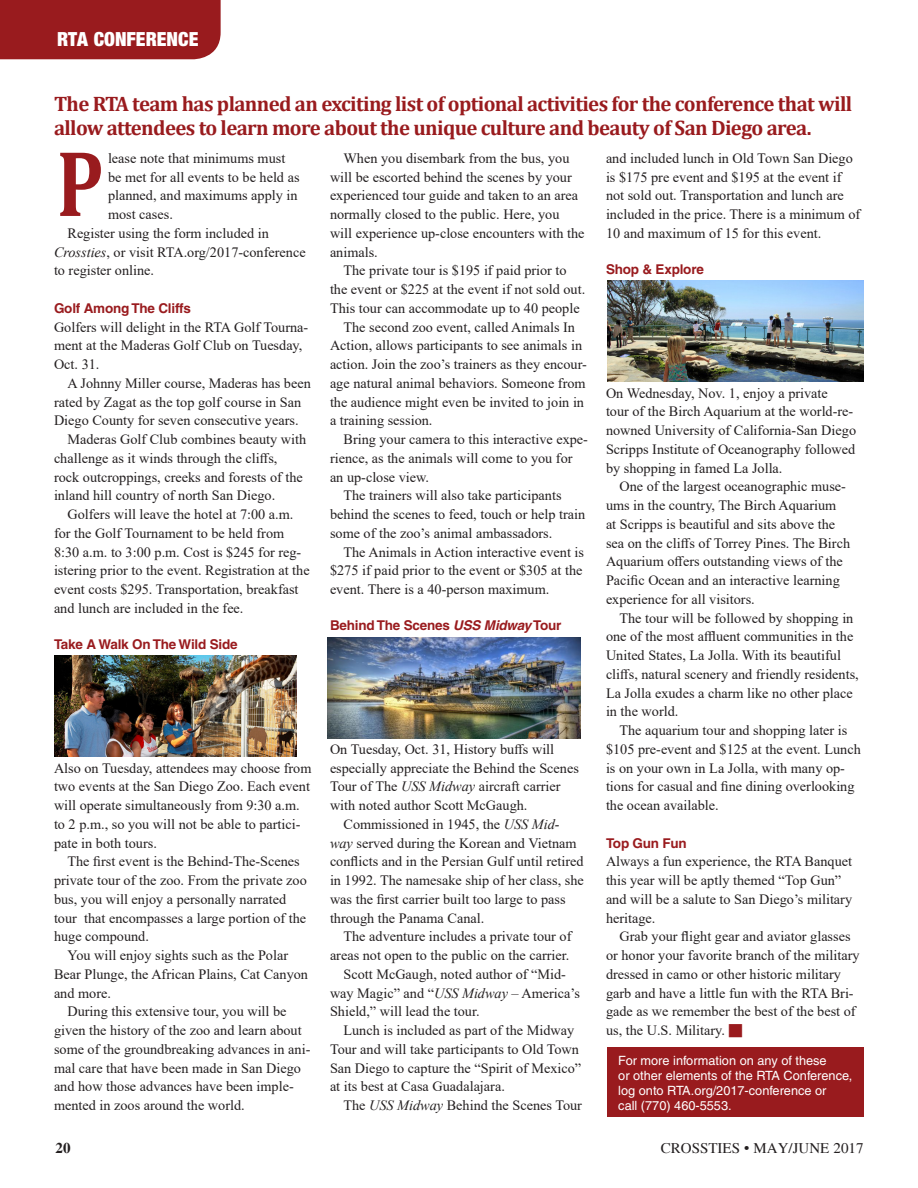
<style>
.page{position:relative;width:918px;height:1188px;background:#fff}
.page>*{position:absolute;margin:0;border:0;box-sizing:border-box;transform-origin:0 0}
.t1{font:700 94.8px "Cambria";color:#991b1e;scale:.81 1}
.t2{font:700 21px/24px "Cambria";letter-spacing:-.03em;color:#991b1e}
.t3{font:900 condensed 19.5px "Helvetica Neue";color:#fff}
.t4{font:15px "Times";color:#231f20}
.t5{font:700 15px "Times";color:#231f20}
.t6{font:14.25px/18.8px "Times New Roman";color:#231f20}
.t7{font:700 13.5px "Helvetica";letter-spacing:-.015em;color:#991b1e}
.t8{font:12.75px/15px "Helvetica";color:#fff}
.s1{font-style:italic}
.s2{color:#991b1e}
</style>
<div class="page">
<div style="left:0;top:0;width:221px;height:59px;background:#991b1e"></div>
<img style="left:54px;top:656px;width:243px;height:101px">
<img style="left:327px;top:638px;width:253px;height:101px">
<img style="left:607px;top:280px;width:257px;height:102px">
<div style="left:608px;top:1048px;width:256px;height:69px;background:#991b1e"></div>
<p class="t3" style="left:57px;top:27px;width:143px">RTA CONFERENCE</p>
<p class="t2" style="left:54px;top:91px;width:800px">The RTA team has planned an exciting list of optional activities for the conference that will allow attendees to learn more about the unique culture and beauty of San Diego area.</p>
<p class="t1" style="left:57px;top:117px;width:60px">P</p>
<p class="t6" style="left:108px;top:148px;width:193px">lease note that minimums must be met for all events to be held as planned, and maximums apply in most cases.</p>
<p class="t6" style="left:54px;top:223px;width:253px;text-indent:14px">Register using the form included in<br><span class="s1">Crossties</span>, or visit RTA.org/2017-conference to register online.</p>
<p class="t7" style="left:54px;top:300px;width:139px">Golf Among The Cliffs</p>
<p class="t6" style="left:54px;top:317px;width:256px">Golfers will delight in the RTA Golf Tourna&shy;ment at the Maderas Golf Club on Tuesday,<br>Oct. 31.</p>
<p class="t6" style="left:54px;top:373px;width:258px;text-indent:14px">A Johnny Miller course, Maderas has been rated by Zagat as the top golf course in San<br>Diego County for seven consecutive years.</p>
<p class="t6" style="left:54px;top:430px;width:254px;text-indent:14px">Maderas Golf Club combines beauty with challenge as it winds through the cliffs, rock outcroppings, creeks and forests of the inland hill country of north San Diego.</p>
<p class="t6" style="left:54px;top:505px;width:257px;text-indent:14px">Golfers will leave the hotel at 7:00 a.m. for the Golf Tournament to be held from 8:30 a.m. to 3:00 p.m. Cost is $245 for reg&shy;istering prior to the event. Registration at the event costs $295. Transportation, breakfast and lunch are included in the fee.</p>
<p class="t7" style="left:54px;top:636px;width:185px">Take A Walk On The Wild Side</p>
<p class="t6" style="left:330px;top:148px;width:256px;text-indent:14px">When you disembark from the bus, you will be escorted behind the scenes by your experienced tour guide and taken to an area normally closed to the public. Here, you will experience up-close encounters with the animals.</p>
<p class="t6" style="left:330px;top:261px;width:257px;text-align:center">The private tour is $195 if paid prior to<br>the event or $225 at the event if not sold out.<br>This tour can accommodate up to 40 people</p>
<p class="t6" style="left:330px;top:317px;width:258px;text-indent:14px">The second zoo event, called Animals In Action, allows participants to see animals in action. Join the zoo’s trainers as they encour&shy;age natural animal behaviors. Someone from the audience might even be invited to join in a training session.</p>
<p class="t6" style="left:330px;top:430px;width:259px;text-indent:14px">Bring your camera to this interactive expe&shy;rience, as the animals will come to you for an up-close view.</p>
<p class="t6" style="left:330px;top:486px;width:257px;text-indent:14px">The trainers will also take participants behind the scenes to feed, touch or help train some of the zoo’s animal ambassadors.</p>
<p class="t6" style="left:330px;top:542px;width:256px;text-align:justify;text-indent:14px">The Animals in Action interactive event is $275 if paid prior to the event or $305 at the event. There is a 40-person maximum.</p>
<p class="t7" style="left:330px;top:617px;width:233px">Behind The Scenes <span class="s1">USS Midway</span> Tour</p>
<p class="t6" style="left:54px;top:758px;width:259px">Also on Tuesday, attendees may choose from two events at the San Diego Zoo. Each event will operate simultaneously from 9:30 a.m. to 2 p.m., so you will not be able to partici&shy;pate in both tours.</p>
<p class="t6" style="left:54px;top:852px;width:254px;text-indent:14px">The first event is the Behind-The-Scenes private tour of the zoo. From the private zoo bus, you will enjoy a personally narrated tour that encompasses a large portion of the huge compound.</p>
<p class="t6" style="left:54px;top:946px;width:256px;text-indent:14px">You will enjoy sights such as the Polar<br>Bear Plunge, the African Plains, Cat Canyon and more.</p>
<p class="t6" style="left:54px;top:1002px;width:258px;text-indent:14px">During this extensive tour, you will be given the history of the zoo and learn about some of the groundbreaking advances in ani&shy;mal care that have been made in San Diego and how those advances have been imple&shy;mented in zoos around the world.</p>
<p class="t6" style="left:330px;top:739px;width:250px">On Tuesday, Oct. 31, History buffs will especially appreciate the Behind the Scenes Tour of The <span class="s1">USS Midway</span> aircraft carrier with noted author Scott McGaugh.</p>
<p class="t6" style="left:330px;top:814px;width:255px;text-indent:14px">Commissioned in 1945, the <span class="s1">USS Mid&shy;way</span> served during the Korean and Vietnam conflicts and in the Persian Gulf until retired in 1992. The namesake ship of her class, she was the first carrier built too large to pass through the Panama Canal.</p>
<p class="t6" style="left:330px;top:927px;width:243px;text-align:right">The adventure includes a private tour of areas not open to the public on the carrier.</p>
<p class="t6" style="left:330px;top:964px;width:252px;text-indent:14px">Scott McGaugh, noted author of “Mid&shy;way Magic” and “<span class="s1">USS Midway</span> – America’s<br>Shield,” will lead the tour.</p>
<p class="t6" style="left:330px;top:1021px;width:253px;text-indent:14px">Lunch is included as part of the Midway Tour and will take participants to Old Town San Diego to capture the “Spirit of Mexico” at its best at Casa Guadalajara.</p>
<p class="t6" style="left:344px;top:1096px;width:240px">The <span class="s1">USS Midway</span> Behind the Scenes Tour</p>
<p class="t6" style="left:606px;top:148px;width:256px">and included lunch in Old Town San Diego is $175 pre event and $195 at the event if not sold out. Transportation and lunch are included in the price. There is a minimum of 10 and maximum of 15 for this event.</p>
<p class="t7" style="left:606px;top:261px;width:99px">Shop &amp; Explore</p>
<p class="t6" style="left:606px;top:383px;width:252px">On Wednesday, Nov. 1, enjoy a private<br>tour of the Birch Aquarium at the world-re&shy;nowned University of California-San Diego Scripps Institute of Oceanography followed by shopping in famed La Jolla.</p>
<p class="t6" style="left:606px;top:477px;width:246px;text-indent:14px">One of the largest oceanographic muse&shy;ums in the country, The Birch Aquarium at Scripps is beautiful and sits above the sea on the cliffs of Torrey Pines. The Birch Aquarium offers outstanding views of the Pacific Ocean and an interactive learning experience for all visitors.</p>
<p class="t6" style="left:606px;top:608px;width:254px;text-indent:14px">The tour will be followed by shopping in one of the most affluent communities in the United States, La Jolla. With its beautiful cliffs, natural scenery and friendly residents, La Jolla exudes a charm like no other place in the world.</p>
<p class="t6" style="left:606px;top:721px;width:256px;text-indent:14px">The aquarium tour and shopping later is $105 pre-event and $125 at the event. Lunch is on your own in La Jolla, with many op&shy;tions for casual and fine dining overlooking the ocean available.</p>
<p class="t7" style="left:606px;top:835px;width:82px">Top Gun Fun</p>
<p class="t6" style="left:606px;top:852px;width:248px">Always a fun experience, the RTA Banquet this year will be aptly themed “Top Gun” and will be a salute to San Diego’s military heritage.</p>
<p class="t6" style="left:606px;top:927px;width:255px;text-indent:14px">Grab your flight gear and aviator glasses or honor your favorite branch of the military dressed in camo or other historic military garb and have a little fun with the RTA Bri&shy;gade as we remember the best of the best of us, the U.S. Military. <span class="s2">■</span></p>
<p class="t8" style="left:618px;top:1053px;width:236px">For more information on any of these<br>or other elements of the RTA Conference, log onto RTA.org/2017-conference or<br>call (770) 460-5553.</p>
<p class="t5" style="left:56px;top:1139px;width:16px">20</p>
<p class="t4" style="left:661px;top:1140px;width:204px">CROSSTIES • MAY/JUNE 2017</p>
</div>
